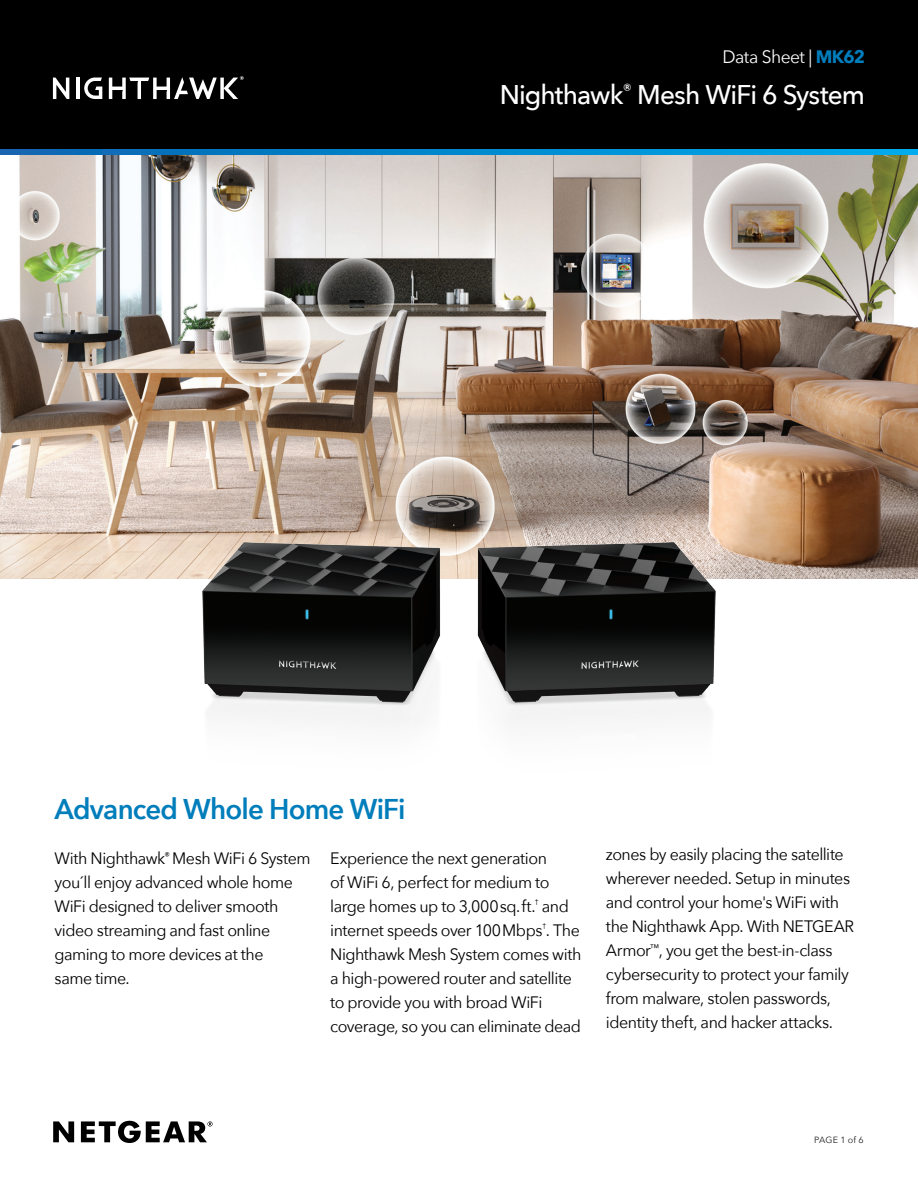
<style>
.page{position:relative;width:918px;height:1188px;background:#fff}
.page>*{position:absolute;margin:0;border:0;box-sizing:border-box;transform-origin:0 0}
.Front_Page_Subhead{font:600 28.5px "Avenir Next";letter-spacing:-.03em;color:#007dbb}
.t1{font:500 27px "Avenir Next";letter-spacing:-.035em;color:#fff}
.t2{font:18px "Avenir Next";letter-spacing:-.03em;color:#fff}
.Body_Copy{font:16.5px/24px "Avenir Next";letter-spacing:-.03em;color:#000001}
.t3{font:9px "Avenir Next";letter-spacing:.015em;color:#231f20}
.Body_Copy-2{font:7.05px "Avenir Next";color:#000001}
.s1{font-weight:700;color:#007dbb}
</style>
<div class="page">
<div style="left:0;top:0;width:918px;height:156px;background:#000001"></div>
<svg style="left:53px;top:78px;width:16px;height:21px"></svg>
<hr style="left:76px;top:78px;width:3px;height:21px;background:#fff">
<svg style="left:84px;top:78px;width:18px;height:21px"></svg>
<svg style="left:109px;top:76px;width:135px;height:23px"></svg>
<svg style="left:0;top:149px;width:918px;height:7px;background:#1e8fca"></svg>
<img style="left:0;top:156px;width:918px;height:422px">
<img style="left:201px;top:542px;width:516px;height:181px">
<svg style="left:53px;top:1121px;width:160px;height:22px"></svg>
<p class="t2" style="left:723px;top:42px;width:144px">Data Sheet | <span class="s1">MK62</span></p>
<h2 class="t1" style="left:500px;top:71px;width:367px">Nighthawk<sup>®</sup> Mesh WiFi 6 System</h2>
<p class="Front_Page_Subhead" style="left:55px;top:785px;width:353px">Advanced Whole Home WiFi</p>
<p class="Body_Copy" style="left:55px;top:846px;width:258px">With Nighthawk<sup>®</sup> Mesh WiFi 6 System you´ll enjoy advanced whole home<br>WiFi designed to deliver smooth video streaming and fast online gaming to more devices at the<br>same time.</p>
<p class="Body_Copy" style="left:330px;top:846px;width:240px">Experience the next generation<br>of WiFi 6, perfect for medium to large homes up to 3,000sq.ft. and</p>
<p class="Body_Copy-2" style="left:535px;top:895px;width:5px">†</p>
<p class="Body_Copy" style="left:330px;top:918px;width:251px">internet speeds over 100Mbps . The</p>
<p class="Body_Copy-2" style="left:542px;top:919px;width:5px">†</p>
<p class="Body_Copy" style="left:330px;top:942px;width:253px">Nighthawk Mesh System comes with a high-powered router and satellite to provide you with broad WiFi coverage, so you can eliminate dead</p>
<p class="Body_Copy" style="left:606px;top:842px;width:250px">zones by easily placing the satellite wherever needed. Setup in minutes and control your home's WiFi with the Nighthawk App. With NETGEAR Armor<sup>™</sup>, you get the best-in-class cybersecurity to protect your family from malware, stolen passwords, identity theft, and hacker attacks.</p>
<p class="t3" style="left:814px;top:1132px;width:51px">PAGE 1 of 6</p>
</div>
